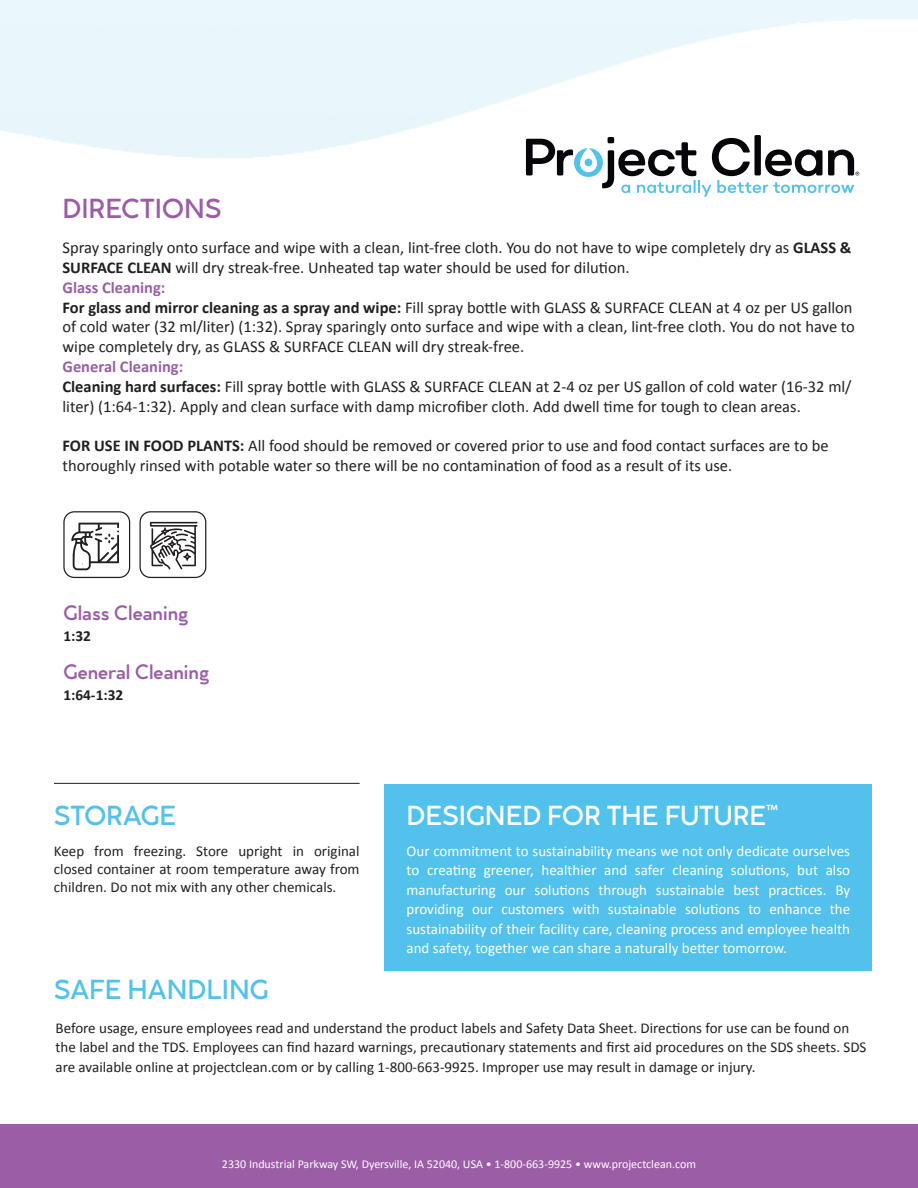
<style>
.page{position:relative;width:918px;height:1188px;background:#fff}
.page>*{position:absolute;margin:0;border:0;box-sizing:border-box;transform-origin:0 0}
.t1{font:500 27px "Cocogoose Classic";color:#fff}
.t2{font:500 27px "Cocogoose Classic";color:#52c1eb}
.t3{font:500 27px "Cocogoose Classic";color:#9b5da6}
.t4{font:500 20.55px "Cocogoose Classic";color:#9b5da6}
.t5{font:16.5px/19.8px "Calibri";color:#231f20}
.t6{font:700 15.3px "Calibri";color:#231f20}
.t7{font:15px/19.5px "Calibri";color:#231f20}
.t8{font:15px/19.5px "Calibri";color:#fff;text-align:justify}
.t9{font:12px "Calibri";color:#fff}
.s1{font-weight:700}
.s2{font-weight:700;color:#9a5ea7}
</style>
<div class="page">
<div style="left:384px;top:784px;width:488px;height:186px;background:#52c1eb"></div>
<div style="left:0;top:1124px;width:918px;height:64px;background:#9b5da6"></div>
<hr style="left:54px;top:783px;width:306px;height:1px;background:#231f20">
<div style="left:754px;top:135px;width:7px;height:40px;background:#06060a;border-radius:2px"></div>
<svg style="left:526px;top:137px;width:333px;height:60px"></svg>
<div style="left:139px;top:511px;width:67px;height:67px;border:1px solid #231f20;border-radius:10px"></div>
<svg style="left:150px;top:522px;width:48px;height:48px"></svg>
<div style="left:63px;top:511px;width:67px;height:67px;border:1px solid #231f20;border-radius:10px"></div>
<svg style="left:71px;top:523px;width:48px;height:47px"></svg>
<h1 class="t3" style="left:63px;top:188px;width:160px">DIRECTIONS</h1>
<p class="t5" style="left:63px;top:237px;width:794px">Spray sparingly onto surface and wipe with a clean, lint-free cloth. You do not have to wipe completely dry as <span class="s1">GLASS &amp; SURFACE CLEAN</span> will dry streak-free. Unheated tap water should be used for dilution.<br><span class="s2">Glass Cleaning:<br></span><span class="s1">For glass and mirror cleaning as a spray and wipe:</span> Fill spray bottle with GLASS &amp; SURFACE CLEAN at 4 oz per US gallon of cold water (32 ml/liter) (1:32). Spray sparingly onto surface and wipe with a clean, lint-free cloth. You do not have to wipe completely dry, as GLASS &amp; SURFACE CLEAN will dry streak-free.</p>
<p class="t5" style="left:63px;top:356px;width:791px"><span class="s2">General Cleaning:<br></span><span class="s1">Cleaning hard surfaces:</span> Fill spray bottle with GLASS &amp; SURFACE CLEAN at 2-4 oz per US gallon of cold water (16-32 ml/ liter) (1:64-1:32). Apply and clean surface with damp microfiber cloth. Add dwell time for tough to clean areas.</p>
<p class="t5" style="left:63px;top:435px;width:768px"><span class="s1">FOR USE IN FOOD PLANTS:</span> All food should be removed or covered prior to use and food contact surfaces are to be thoroughly rinsed with potable water so there will be no contamination of food as a result of its use.</p>
<p class="t4" style="left:63px;top:598px;width:126px">Glass Cleaning</p>
<p class="t4" style="left:63px;top:656px;width:147px">General Cleaning</p>
<p class="t6" style="left:63px;top:625px;width:29px">1:32</p>
<p class="t6" style="left:63px;top:684px;width:61px">1:64-1:32</p>
<h1 class="t2" style="left:54px;top:795px;width:124px">STORAGE</h1>
<h1 class="t1" style="left:407px;top:795px;width:373px">DESIGNED FOR THE FUTURE<sup>™</sup></h1>
<p class="t7" style="left:54px;top:841px;width:307px;line-height:18px;text-align:justify">Keep from freezing. Store upright in original closed container at room temperature away from children. Do not mix with any other chemicals.</p>
<p class="t8" style="left:407px;top:840px;width:445px">Our commitment to sustainability means we not only dedicate ourselves to creating greener, healthier and safer cleaning solutions, but also manufacturing our solutions through sustainable best practices. By providing our customers with sustainable solutions to enhance the sustainability of their facility care, cleaning process and employee health and safety, together we can share a naturally better tomorrow.</p>
<h1 class="t2" style="left:54px;top:970px;width:216px">SAFE HANDLING</h1>
<p class="t7" style="left:56px;top:1017px;width:812px">Before usage, ensure employees read and understand the product labels and Safety Data Sheet. Directions for use can be found on the label and the TDS. Employees can find hazard warnings, precautionary statements and first aid procedures on the SDS sheets. SDS are available online at projectclean.com or by calling 1-800-663-9925. Improper use may result in damage or injury.</p>
<p class="t9" style="left:222px;top:1157px;width:476px">2330 Industrial Parkway SW, Dyersville, IA 52040, USA • 1-800-663-9925 • www.projectclean.com</p>
</div>
